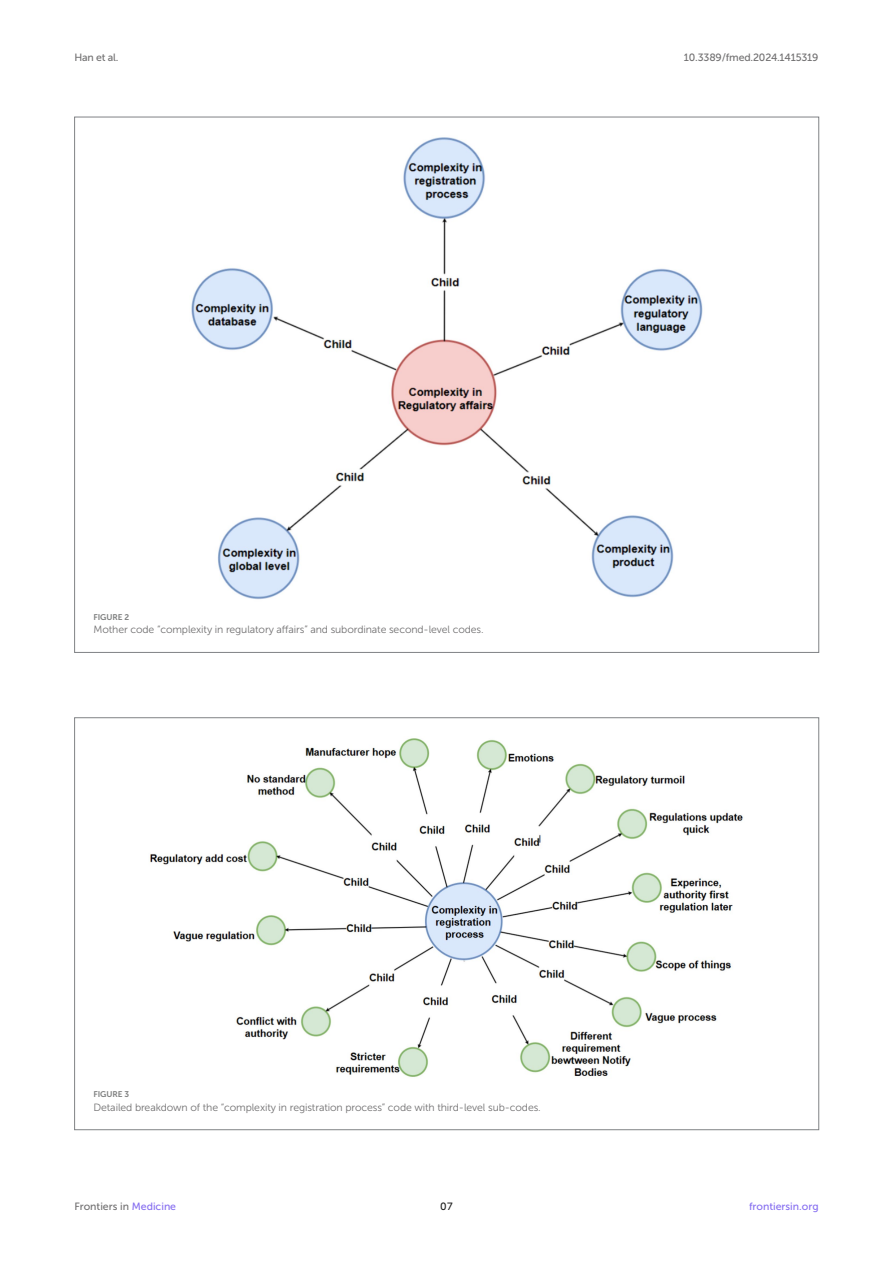
<style>
.page{position:relative;width:893px;height:1263px;background:#fff}
.page>*{position:absolute;margin:0;border:0;box-sizing:border-box;transform-origin:0 0}
.FIG_LEG{font:10.5px "Museo Sans 300";letter-spacing:-.01em;color:#706f70}
.t1{font:10.5px "Museo Sans 500";letter-spacing:-.015em;color:#706f70}
.t2{font:10.5px "Museo Sans 500";color:#856df0}
.t3{font:10.5px "Museo Sans 500";color:#1b1c1b}
.FIG_HD{font:8.25px "Museo Sans 700";letter-spacing:-.01em;color:#7e7f7f}
.s1{color:#856df0}
</style>
<div class="page">
<img style="left:191px;top:137px;width:512px;height:462px">
<img style="left:150px;top:738px;width:593px;height:339px">
<p class="t1" style="left:74px;top:51px;width:46px">Han et al.</p>
<p class="t1" style="left:684px;top:51px;width:136px">10.3389/fmed.2024.1415319</p>
<p class="FIG_HD" style="left:94px;top:612px;width:37px">FIGURE 2</p>
<p class="FIG_LEG" style="left:94px;top:624px;width:392px">Mother code “complexity in regulatory affairs” and subordinate second-level codes.</p>
<p class="FIG_HD" style="left:94px;top:1090px;width:37px">FIGURE 3</p>
<p class="FIG_LEG" style="left:94px;top:1101px;width:449px">Detailed breakdown of the “complexity in registration process” code with third-level sub-codes.</p>
<p class="t1" style="left:74px;top:1200px;width:103px">Frontiers in <span class="s1">Medicine</span></p>
<p class="t3" style="left:440px;top:1200px;width:14px">07</p>
<p class="t2" style="left:749px;top:1200px;width:71px">frontiersin.org</p>
</div>
